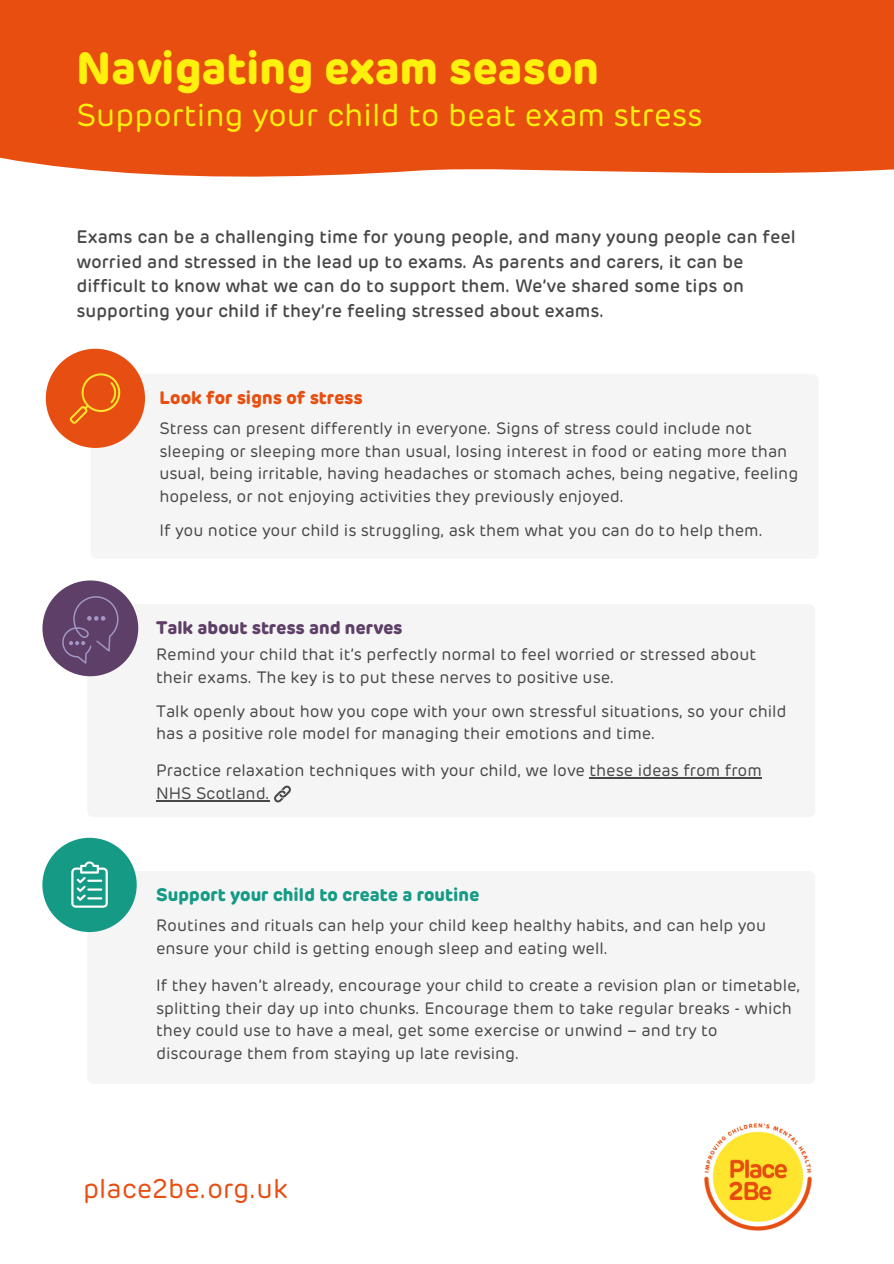
<style>
.page{position:relative;width:894px;height:1264px;background:#fff}
.page>*{position:absolute;margin:0;border:0;box-sizing:border-box;transform-origin:0 0}
.t1{font:700 45px "Rubrik";color:#fff00d}
.t2{font:31.5px "Rubrik";color:#fff00d}
.t3{font:27px "Rubrik";color:#e74e12}
.t4{font:500 18px/24.8px "Rubrik";color:#484746}
.t5{font:700 18px "Rubrik";color:#159b85}
.t6{font:700 18px "Rubrik";color:#5e3f67}
.t7{font:700 18px "Rubrik";color:#e84e0f}
.t8{font:16.5px/22.5px "Rubrik";color:#484746}
</style>
<div class="page">
<svg style="left:0;top:0;width:893px;height:448px"></svg>
<div style="left:91px;top:374px;width:727px;height:184px;background:#f5f5f5;border-radius:6px"></div>
<div style="left:46px;top:349px;width:99px;height:99px;background:#e74e12;border-radius:50%"></div>
<svg style="left:70px;top:373px;width:50px;height:51px"></svg>
<div style="left:87px;top:604px;width:728px;height:213px;background:#f5f5f5;border-radius:6px"></div>
<div style="left:87px;top:871px;width:728px;height:212px;background:#f5f5f5;border-radius:6px"></div>
<img style="left:704px;top:1123px;width:108px;height:108px">
<div style="left:42px;top:837px;width:95px;height:95px;background:#159b85;border-radius:50%"></div>
<svg style="left:71px;top:861px;width:37px;height:46px"></svg>
<hr style="left:589px;top:777px;width:135px;height:1px;background:#484746">
<hr style="left:724px;top:777px;width:37px;height:1px;background:#484746">
<hr style="left:156px;top:800px;width:109px;height:1px;background:#484746">
<div style="left:42px;top:580px;width:96px;height:96px;background:#5e3f67;border-radius:50%"></div>
<svg style="left:265px;top:785px;width:26px;height:18px"></svg>
<svg style="left:62px;top:596px;width:56px;height:67px"></svg>
<p class="t1" style="left:77px;top:49px;width:523px">Navigating exam season</p>
<p class="t2" style="left:77px;top:101px;width:627px">Supporting your child to beat exam stress</p>
<p class="t4" style="left:77px;top:225px;width:720px">Exams can be a challenging time for young people, and many young people can feel worried and stressed in the lead up to exams. As parents and carers, it can be difficult to know what we can do to support them. We’ve shared some tips on supporting your child if they’re feeling stressed about exams.</p>
<p class="t7" style="left:159px;top:390px;width:205px">Look for signs of stress</p>
<p class="t8" style="left:159px;top:418px;width:640px">Stress can present differently in everyone. Signs of stress could include not sleeping or sleeping more than usual, losing interest in food or eating more than usual, being irritable, having headaches or stomach aches, being negative, feeling hopeless, or not enjoying activities they previously enjoyed.</p>
<p class="t8" style="left:159px;top:519px;width:605px">If you notice your child is struggling, ask them what you can do to help them.</p>
<p class="t6" style="left:156px;top:620px;width:248px">Talk about stress and nerves</p>
<p class="t8" style="left:156px;top:644px;width:601px">Remind your child that it’s perfectly normal to feel worried or stressed about their exams. The key is to put these nerves to positive use.</p>
<p class="t8" style="left:156px;top:700px;width:631px">Talk openly about how you cope with your own stressful situations, so your child has a positive role model for managing their emotions and time.</p>
<p class="t8" style="left:156px;top:760px;width:607px">Practice relaxation techniques with your child, we love these ideas from from<br>NHS Scotland.</p>
<p class="t5" style="left:156px;top:886px;width:325px">Support your child to create a routine</p>
<p class="t8" style="left:156px;top:915px;width:611px">Routines and rituals can help your child keep healthy habits, and can help you ensure your child is getting enough sleep and eating well.</p>
<p class="t8" style="left:156px;top:975px;width:645px">If they haven’t already, encourage your child to create a revision plan or timetable, splitting their day up into chunks. Encourage them to take regular breaks - which they could use to have a meal, get some exercise or unwind – and try to discourage them from staying up late revising.</p>
<p class="t3" style="left:83px;top:1176px;width:206px">place2be.org.uk</p>
</div>
